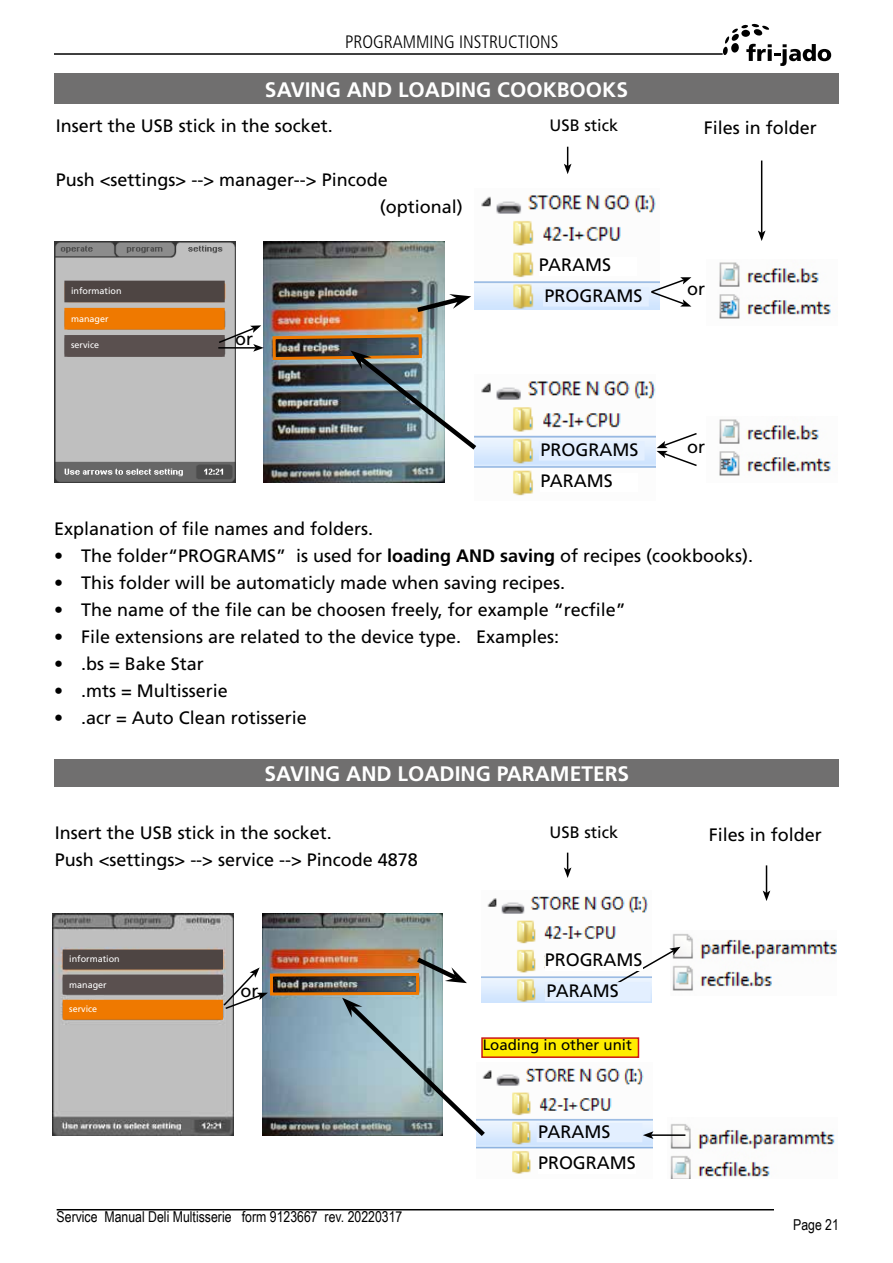
<style>
.page{position:relative;width:893px;height:1263px;background:#fff}
.page>*{position:absolute;margin:0;border:0;box-sizing:border-box;transform-origin:0 0}
.t1{font:700 21px "Frutiger LT Std";color:#fff}
.t2{font:18px/30.5px "Frutiger LT Std";color:#000}
.t3{font:300 condensed 18px "Frutiger LT Std";color:#000}
.t4{font:16.5px "Frutiger LT Std";color:#000}
.t5{font:15px "Arial Narrow";color:#000}
.t6{font:15px "Frutiger LT Std";color:#000}
.t7{font:9px "Frutiger LT Std";color:#fff}
.s1{font-weight:700}
</style>
<div class="page">
<hr style="left:54px;top:53px;width:669px;height:2px;background:#000">
<svg style="left:723px;top:24px;width:108px;height:42px"></svg>
<img style="left:263px;top:913px;width:179px;height:41px">
<img style="left:719px;top:262px;width:112px;height:57px">
<img style="left:264px;top:241px;width:180px;height:242px">
<img style="left:54px;top:241px;width:181px;height:242px">
<div style="left:64px;top:308px;width:161px;height:22px;background:#ef7900;border:2px solid #ef7900"></div>
<div style="left:64px;top:281px;width:161px;height:21px;background:#4e4543"></div>
<div style="left:64px;top:335px;width:161px;height:22px;background:#5a504f"></div>
<img style="left:52px;top:913px;width:181px;height:223px">
<div style="left:63px;top:1000px;width:160px;height:20px;background:#ef7900;border:2px solid #ef7900"></div>
<div style="left:63px;top:949px;width:160px;height:20px;background:#4e4543;border:2px solid #4e4543"></div>
<div style="left:63px;top:975px;width:160px;height:19px;background:#5a504f"></div>
<img style="left:475px;top:195px;width:184px;height:115px">
<svg style="left:412px;top:294px;width:59px;height:21px"></svg>
<svg style="left:217px;top:325px;width:47px;height:27px"></svg>
<img style="left:719px;top:419px;width:112px;height:57px">
<img style="left:475px;top:381px;width:180px;height:115px">
<img style="left:271px;top:333px;width:210px;height:121px">
<svg style="left:564px;top:147px;width:7px;height:27px"></svg>
<img style="left:672px;top:933px;width:164px;height:58px">
<img style="left:487px;top:896px;width:165px;height:107px">
<svg style="left:606px;top:947px;width:74px;height:43px"></svg>
<img style="left:670px;top:1124px;width:165px;height:55px">
<img style="left:477px;top:1068px;width:176px;height:106px">
<hr style="left:651px;top:1134px;width:34px;height:2px;background:#000">
<svg style="left:643px;top:1131px;width:10px;height:8px"></svg>
<div style="left:482px;top:1038px;width:156px;height:19px;background:#ffed00"></div>
<div style="left:481px;top:1037px;width:158px;height:21px;border:2px solid #cd1719"></div>
<svg style="left:564px;top:853px;width:7px;height:25px"></svg>
<hr style="left:761px;top:161px;width:1px;height:72px;background:#000">
<svg style="left:758px;top:231px;width:7px;height:10px"></svg>
<svg style="left:763px;top:865px;width:7px;height:36px"></svg>
<svg style="left:649px;top:277px;width:42px;height:30px"></svg>
<svg style="left:656px;top:433px;width:41px;height:33px"></svg>
<img style="left:222px;top:954px;width:268px;height:187px">
<div style="left:544px;top:288px;width:104px;height:18px;background:#e3efff"></div>
<div style="left:543px;top:287px;width:106px;height:20px;border:2px solid #e3efff"></div>
<div style="left:539px;top:258px;width:97px;height:18px;background:#fff"></div>
<div style="left:540px;top:442px;width:104px;height:18px;background:#e3efff"></div>
<div style="left:539px;top:441px;width:106px;height:19px;border:2px solid #e3efff"></div>
<div style="left:540px;top:473px;width:98px;height:19px;background:#fff"></div>
<div style="left:546px;top:983px;width:104px;height:17px;background:#e3efff"></div>
<div style="left:545px;top:982px;width:106px;height:19px;border:2px solid #e3efff"></div>
<div style="left:545px;top:952px;width:97px;height:19px;background:#fff"></div>
<div style="left:537px;top:1124px;width:105px;height:17px;background:#e3efff"></div>
<div style="left:537px;top:1123px;width:105px;height:19px;border:2px solid #e3efff"></div>
<div style="left:538px;top:1155px;width:98px;height:18px;background:#fff"></div>
<hr style="left:57px;top:1209px;width:717px;height:1px;background:#000">
<div style="left:55px;top:759px;width:784px;height:27px;background:#706f6f"></div>
<div style="left:54px;top:74px;width:785px;height:30px;background:#706f6f"></div>
<p class="t3" style="left:345px;top:31px;width:215px">PROGRAMMING INSTRUCTIONS</p>
<p class="t1" style="left:265px;top:77px;width:364px">SAVING AND LOADING COOKBOOKS</p>
<p class="t2" style="left:56px;top:111px;width:279px">Insert the USB stick in the socket.</p>
<p class="t2" style="left:380px;top:166px;width:84px;line-height:27px;text-indent:-324px">Push &lt;settings&gt; --&gt; manager--&gt; Pincode (optional)</p>
<p class="t7" style="left:71px;top:285px;width:52px">information</p>
<p class="t7" style="left:71px;top:314px;width:39px">manager</p>
<p class="t7" style="left:71px;top:340px;width:30px">service</p>
<p class="t2" style="left:235px;top:324px;width:19px">or</p>
<p class="t4" style="left:550px;top:116px;width:70px">USB stick</p>
<p class="t2" style="left:704px;top:112px;width:115px">Files in folder</p>
<p class="t2" style="left:539px;top:250px;width:74px">PARAMS</p>
<p class="t2" style="left:545px;top:281px;width:99px">PROGRAMS</p>
<p class="t2" style="left:687px;top:274px;width:19px">or</p>
<p class="t2" style="left:540px;top:435px;width:99px">PROGRAMS<br>PARAMS</p>
<p class="t2" style="left:687px;top:432px;width:19px">or</p>
<p class="t2" style="left:54px;top:514px;width:321px">Explanation of file names and folders.</p>
<p class="t2" style="left:54px;top:541px;width:701px">• The folder“PROGRAMS” is used for <span class="s1">loading AND saving</span> of recipes (cookbooks).</p>
<p class="t2" style="left:54px;top:568px;width:513px">• This folder will be automaticly made when saving recipes.</p>
<p class="t2" style="left:54px;top:595px;width:573px">• The name of the file can be choosen freely, for example “recfile”</p>
<p class="t2" style="left:54px;top:622px;width:507px">• File extensions are related to the device type. Examples:</p>
<p class="t2" style="left:54px;top:649px;width:151px">• .bs = Bake Star</p>
<p class="t2" style="left:54px;top:676px;width:175px">• .mts = Multisserie</p>
<p class="t2" style="left:54px;top:703px;width:254px">• .acr = Auto Clean rotisserie</p>
<p class="t1" style="left:264px;top:761px;width:366px">SAVING AND LOADING PARAMETERS</p>
<p class="t2" style="left:55px;top:819px;width:365px;line-height:27px">Insert the USB stick in the socket.<br>Push &lt;settings&gt; --&gt; service --&gt; Pincode 4878</p>
<p class="t4" style="left:550px;top:822px;width:70px">USB stick</p>
<p class="t2" style="left:709px;top:819px;width:115px">Files in folder</p>
<p class="t7" style="left:69px;top:954px;width:52px">information</p>
<p class="t7" style="left:69px;top:980px;width:39px">manager</p>
<p class="t7" style="left:69px;top:1004px;width:30px">service</p>
<p class="t2" style="left:241px;top:975px;width:19px">or</p>
<p class="t5" style="left:57px;top:1206px;width:347px">Service Manual Deli Multisserie form 9123667 rev. 20220317</p>
<p class="t2" style="left:545px;top:944px;width:99px">PROGRAMS</p>
<p class="t2" style="left:546px;top:976px;width:74px">PARAMS</p>
<p class="t6" style="left:483px;top:1036px;width:151px">Loading in other unit</p>
<p class="t2" style="left:538px;top:1117px;width:99px">PARAMS<br>PROGRAMS</p>
<p class="t5" style="left:793px;top:1213px;width:47px">Page 21</p>
</div>
